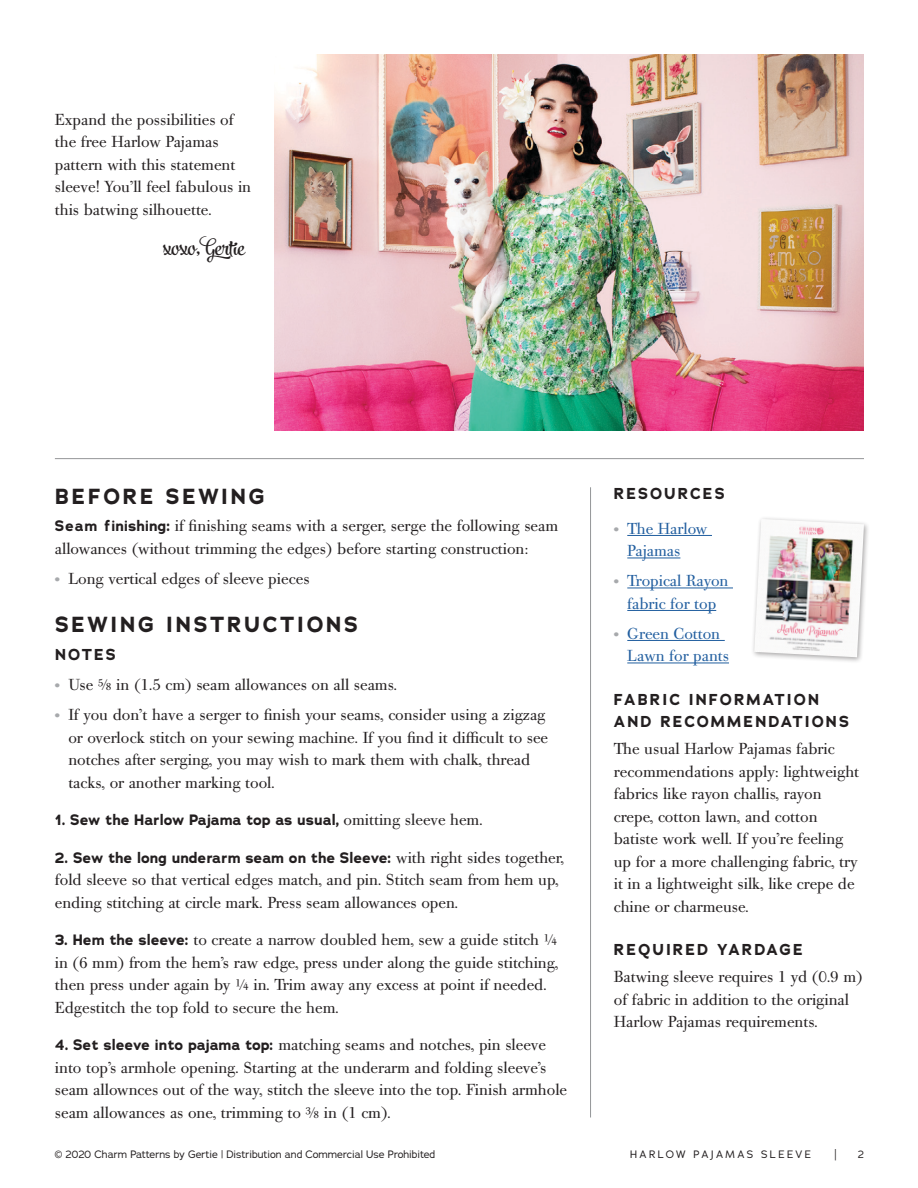
<style>
.page{position:relative;width:918px;height:1188px;background:#fff}
.page>*{position:absolute;margin:0;border:0;box-sizing:border-box;transform-origin:0 0}
.Section_subhead{font:700 21.75px "Adrianna";letter-spacing:.13em;color:#231f20}
.Sidebar{font:21.45px "Jazz Script 1";color:#231f20}
.Body_1_word_bold{font:15.75px/22.5px "Bodoni Old Face BE";color:#231f20}
.Body{font:15.75px/22.5px "Bodoni Old Face BE";color:#231f20}
.t1{font:15.75px/22.5px "Bodoni Old Face BE";color:#215e9f}
.Body_subhead_1{font:700 15.75px/22.5px "Adrianna";letter-spacing:.13em;color:#231f20}
.Body_1_word_bold-2{font:700 15px "Adrianna";color:#231f20}
.t2{font:14.7px "Adrianna";color:#231f20;scale:.71 1}
.t3{font:10.5px "Adrianna";color:#231f20}
.t4{font:10.5px "Adrianna";letter-spacing:.23em;color:#231f20}
.s1{font-family:"Adrianna";font-weight:700;font-size:15px}
.s2{font-family:"Adrianna";font-weight:700;font-size:13.5px;color:#a7a9ac}
.s3{font-family:"Bodoni Old Face BE";font-weight:400;font-size:15.75px}
</style>
<div class="page">
<hr style="left:590px;top:487px;width:1px;height:630px;background:#949698">
<hr style="left:55px;top:458px;width:809px;height:1px;background:#949698">
<hr style="left:627px;top:535px;width:85px;height:1px;background:#215e9f">
<hr style="left:627px;top:558px;width:53px;height:1px;background:#215e9f">
<hr style="left:627px;top:588px;width:106px;height:1px;background:#215e9f">
<hr style="left:627px;top:610px;width:89px;height:1px;background:#215e9f">
<hr style="left:627px;top:640px;width:98px;height:1px;background:#215e9f">
<hr style="left:627px;top:663px;width:102px;height:1px;background:#215e9f">
<div style="left:751px;top:515px;width:120px;height:149px;background:#231f20;opacity:.4"></div>
<img style="left:754px;top:519px;width:110px;height:138px">
<img style="left:274px;top:54px;width:590px;height:376px">
<p class="Body" style="left:55px;top:109px;width:198px">Expand the possibilities of the free Harlow Pajamas pattern with this statement sleeve! You’ll feel fabulous in this batwing silhouette.</p>
<p class="Sidebar" style="left:163px;top:235px;width:84px">xoxo, Gertie</p>
<p class="Section_subhead" style="left:55px;top:482px;width:211px">BEFORE SEWING</p>
<p class="Body" style="left:55px;top:515px;width:505px"><span class="s1">Seam finishing:</span> if finishing seams with a serger, serge the following seam allowances (without trimming the edges) before starting construction:</p>
<p class="Body_1_word_bold" style="left:55px;top:567px;width:256px"><span class="s2">•</span> Long vertical edges of sleeve pieces</p>
<p class="Section_subhead" style="left:55px;top:609px;width:304px">SEWING INSTRUCTIONS</p>
<p class="Body_subhead_1" style="left:55px;top:643px;width:62px">NOTES</p>
<p class="Body_1_word_bold" style="left:55px;top:674px;width:344px"><span class="s2">•</span> Use 5/8 in (1.5 cm) seam allowances on all seams.</p>
<p class="Body_1_word_bold" style="left:68px;top:704px;width:481px;text-indent:-14px"><span class="s2">•</span> If you don’t have a serger to finish your seams, consider using a zigzag or overlock stitch on your sewing machine. If you find it difficult to see notches after serging, you may wish to mark them with chalk, thread tacks, or another marking tool.</p>
<p class="Body_1_word_bold-2" style="left:55px;top:810px;width:429px">1. Sew the Harlow Pajama top as usual, <span class="s3">omitting sleeve hem.</span></p>
<p class="Body_1_word_bold-2" style="left:55px;top:847px;width:511px">2. Sew the long underarm seam on the Sleeve: <span class="s3">with right sides together,</span></p>
<p class="Body_1_word_bold" style="left:55px;top:869px;width:505px">fold sleeve so that vertical edges match, and pin. Stitch seam from hem up, ending stitching at circle mark. Press seam allowances open.</p>
<p class="Body_1_word_bold" style="left:55px;top:929px;width:505px"><span class="s1">3. Hem the sleeve:</span> to create a narrow doubled hem, sew a guide stitch ¼ in (6 mm) from the hem’s raw edge, press under along the guide stitching, then press under again by ¼ in. Trim away any excess at point if needed.<br>Edgestitch the top fold to secure the hem.</p>
<p class="Body_1_word_bold" style="left:55px;top:1034px;width:514px"><span class="s1">4. Set sleeve into pajama top:</span> matching seams and notches, pin sleeve into top’s armhole opening. Starting at the underarm and folding sleeve’s seam allownces out of the way, stitch the sleeve into the top. Finish armhole seam allowances as one, trimming to 3/8 in (1 cm).</p>
<p class="Body_subhead_1" style="left:614px;top:483px;width:112px">RESOURCES</p>
<p class="t1" style="left:627px;top:518px;width:82px;text-indent:-14px"><span class="s2">•</span> The Harlow<br>Pajamas</p>
<p class="t1" style="left:614px;top:570px;width:116px;text-align:center"><span class="s2">•</span> Tropical Rayon fabric for top</p>
<p class="t1" style="left:627px;top:623px;width:103px;text-indent:-14px"><span class="s2">•</span> Green Cotton<br>Lawn for pants</p>
<p class="Body_subhead_1" style="left:614px;top:688px;width:237px">FABRIC INFORMATION<br>AND RECOMMENDATIONS</p>
<p class="Body" style="left:614px;top:738px;width:247px">The usual Harlow Pajamas fabric recommendations apply: lightweight fabrics like rayon challis, rayon crepe, cotton lawn, and cotton batiste work well. If you’re feeling up for a more challenging fabric, try it in a lightweight silk, like crepe de chine or charmeuse.</p>
<p class="Body_subhead_1" style="left:614px;top:939px;width:191px">REQUIRED YARDAGE</p>
<p class="Body" style="left:614px;top:966px;width:250px">Batwing sleeve requires 1 yd (0.9 m) of fabric in addition to the original<br>Harlow Pajamas requirements.</p>
<p class="t4" style="left:630px;top:1148px;width:183px">HARLOW PAJAMAS SLEEVE</p>
<p class="t2" style="left:835px;top:1145px;width:5px">|</p>
<p class="t3" style="left:55px;top:1148px;width:382px">© 2020 Charm Patterns by Gertie | Distribution and Commercial Use Prohibited</p>
<p class="t3" style="left:858px;top:1148px;width:8px">2</p>
</div>
